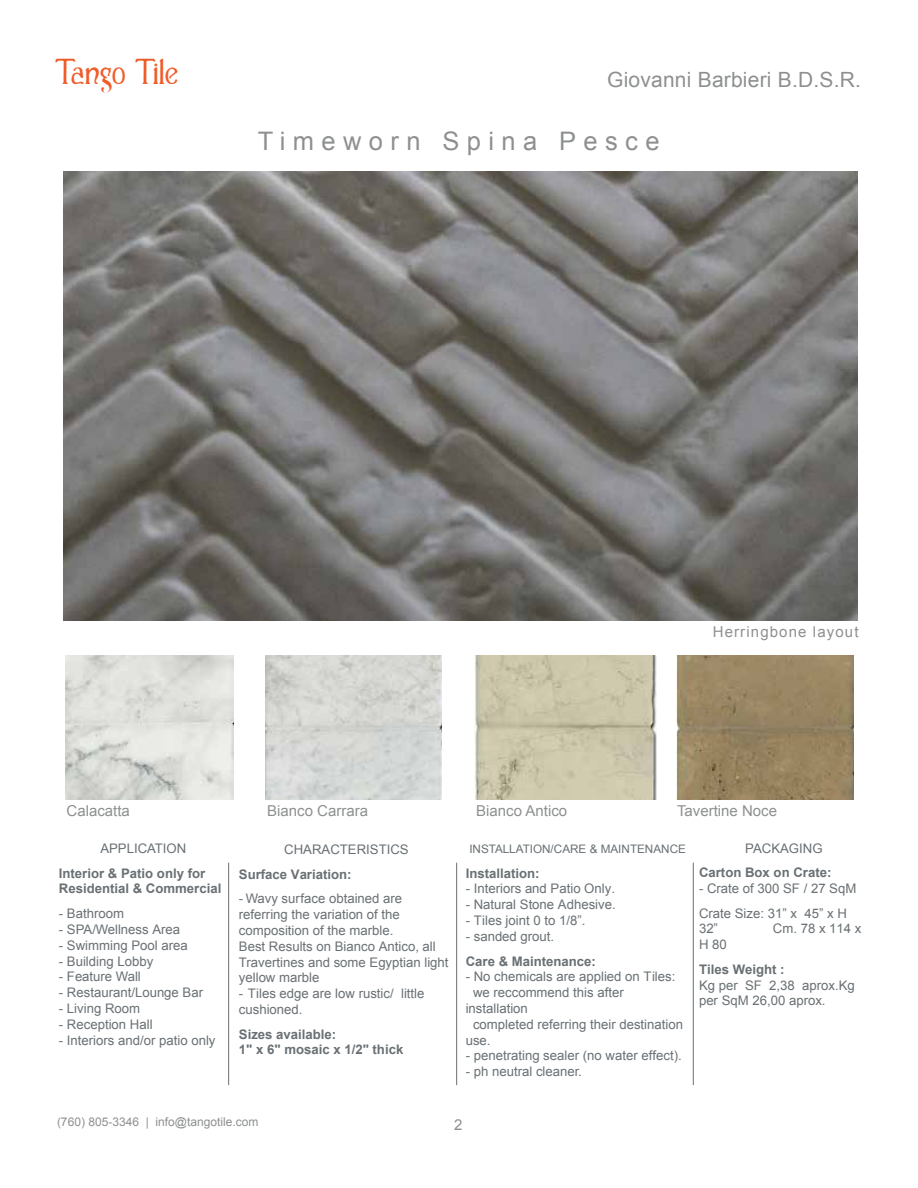
<style>
.page{position:relative;width:918px;height:1188px;background:#fff}
.page>*{position:absolute;margin:0;border:0;box-sizing:border-box;transform-origin:0 0}
.t1{font:30.45px "Casua";letter-spacing:-.015em;color:#f05b28}
.t2{font:25.5px "Arial";letter-spacing:.29em;color:#8e9090}
.t3{font:21px "Arial";letter-spacing:.01em;color:#8e9090}
.t4{font:15px "Arial";color:#8e9090}
.t5{font:15px "Arial";letter-spacing:.075em;color:#8e9090}
.t6{font:13.2px/15.8px "Arial";color:#697074}
.t7{font:700 13.2px/15.8px "Arial";color:#697074}
.t8{font:12px "Arial";color:#8e9090}
.t9{font:11.7px "Arial";color:#697074}
</style>
<div class="page">
<img style="left:63px;top:172px;width:794px;height:449px">
<img style="left:65px;top:656px;width:169px;height:144px">
<img style="left:266px;top:656px;width:175px;height:144px">
<img style="left:474px;top:656px;width:182px;height:144px">
<img style="left:677px;top:656px;width:176px;height:144px">
<hr style="left:228px;top:863px;width:1px;height:222px;background:#697074">
<hr style="left:456px;top:863px;width:1px;height:222px;background:#697074">
<hr style="left:693px;top:863px;width:1px;height:222px;background:#697074">
<h1 class="t1" style="left:55px;top:55px;width:125px">Tango Tile</h1>
<h3 class="t3" style="left:607px;top:66px;width:255px">Giovanni Barbieri B.D.S.R.</h3>
<h2 class="t2" style="left:258px;top:124px;width:403px">Timeworn Spina Pesce</h2>
<p class="t5" style="left:713px;top:622px;width:147px">Herringbone layout</p>
<p class="t4" style="left:67px;top:801px;width:65px">Calacatta</p>
<p class="t4" style="left:267px;top:801px;width:102px">Bianco Carrara</p>
<p class="t4" style="left:476px;top:801px;width:92px">Bianco Antico</p>
<p class="t4" style="left:677px;top:801px;width:102px">Tavertine Noce</p>
<p class="t6" style="left:100px;top:841px;width:88px">APPLICATION</p>
<p class="t7" style="left:59px;top:866px;width:164px">Interior &amp; Patio only for<br>Residential &amp; Commercial</p>
<p class="t6" style="left:59px;top:906px;width:67px">- Bathroom</p>
<p class="t6" style="left:59px;top:922px;width:123px">- SPA/Wellness Area</p>
<p class="t6" style="left:59px;top:937px;width:130px">- Swimming Pool area</p>
<p class="t6" style="left:59px;top:953px;width:96px">- Building Lobby</p>
<p class="t6" style="left:59px;top:969px;width:84px">- Feature Wall</p>
<p class="t6" style="left:59px;top:985px;width:146px">- Restaurant/Lounge Bar</p>
<p class="t6" style="left:59px;top:1001px;width:83px">- Living Room</p>
<p class="t6" style="left:59px;top:1016px;width:95px">- Reception Hall</p>
<p class="t6" style="left:59px;top:1032px;width:158px">- Interiors and/or patio only</p>
<p class="t6" style="left:745px;top:840px;width:79px">PACKAGING</p>
<p class="t7" style="left:699px;top:865px;width:134px">Carton Box on Crate:</p>
<p class="t6" style="left:699px;top:876px;width:159px;line-height:24.6px">- Crate of 300 SF / 27 SqM<br>Crate Size: 31” x 45” x H</p>
<p class="t6" style="left:699px;top:921px;width:21px">32”</p>
<p class="t6" style="left:773px;top:921px;width:90px">Cm. 78 x 114 x</p>
<p class="t6" style="left:699px;top:937px;width:29px">H 80</p>
<p class="t7" style="left:699px;top:962px;width:87px">Tiles Weight :</p>
<p class="t6" style="left:699px;top:977px;width:157px">Kg per SF 2,38 aprox.Kg per SqM 26,00 aprox.</p>
<p class="t9" style="left:469px;top:841px;width:218px">INSTALLATION/CARE &amp; MAINTENANCE</p>
<p class="t7" style="left:466px;top:866px;width:75px">Installation:</p>
<p class="t6" style="left:466px;top:881px;width:151px">- Interiors and Patio Only.</p>
<p class="t6" style="left:466px;top:897px;width:152px">- Natural Stone Adhesive.</p>
<p class="t6" style="left:466px;top:913px;width:121px">- Tiles joint 0 to 1/8”.</p>
<p class="t6" style="left:466px;top:929px;width:90px">- sanded grout.</p>
<p class="t7" style="left:466px;top:953px;width:132px">Care &amp; Maintenance:</p>
<p class="t6" style="left:466px;top:969px;width:211px">- No chemicals are applied on Tiles:</p>
<p class="t6" style="left:473px;top:985px;width:152px">we reccommend this after</p>
<p class="t6" style="left:466px;top:1001px;width:64px">installation</p>
<p class="t6" style="left:473px;top:1016px;width:212px">completed referring their destination</p>
<p class="t6" style="left:466px;top:1032px;width:26px">use.</p>
<p class="t6" style="left:466px;top:1048px;width:217px">- penetrating sealer (no water effect).</p>
<p class="t6" style="left:466px;top:1064px;width:118px">- ph neutral cleaner.</p>
<p class="t6" style="left:284px;top:842px;width:126px">CHARACTERISTICS</p>
<p class="t7" style="left:239px;top:867px;width:114px">Surface Variation:</p>
<p class="t6" style="left:239px;top:891px;width:211px">- Wavy surface obtained are referring the variation of the composition of the marble.<br>Best Results on Bianco Antico, all<br>Travertines and some Egyptian light yellow marble</p>
<p class="t6" style="left:239px;top:986px;width:187px">- Tiles edge are low rustic/ little cushioned.</p>
<p class="t7" style="left:239px;top:1027px;width:166px">Sizes available:<br>1" x 6" mosaic x 1/2" thick</p>
<p class="t8" style="left:57px;top:1114px;width:203px">(760) 805-3346 | info@tangotile.com</p>
<p class="t4" style="left:454px;top:1115px;width:10px">2</p>
</div>
